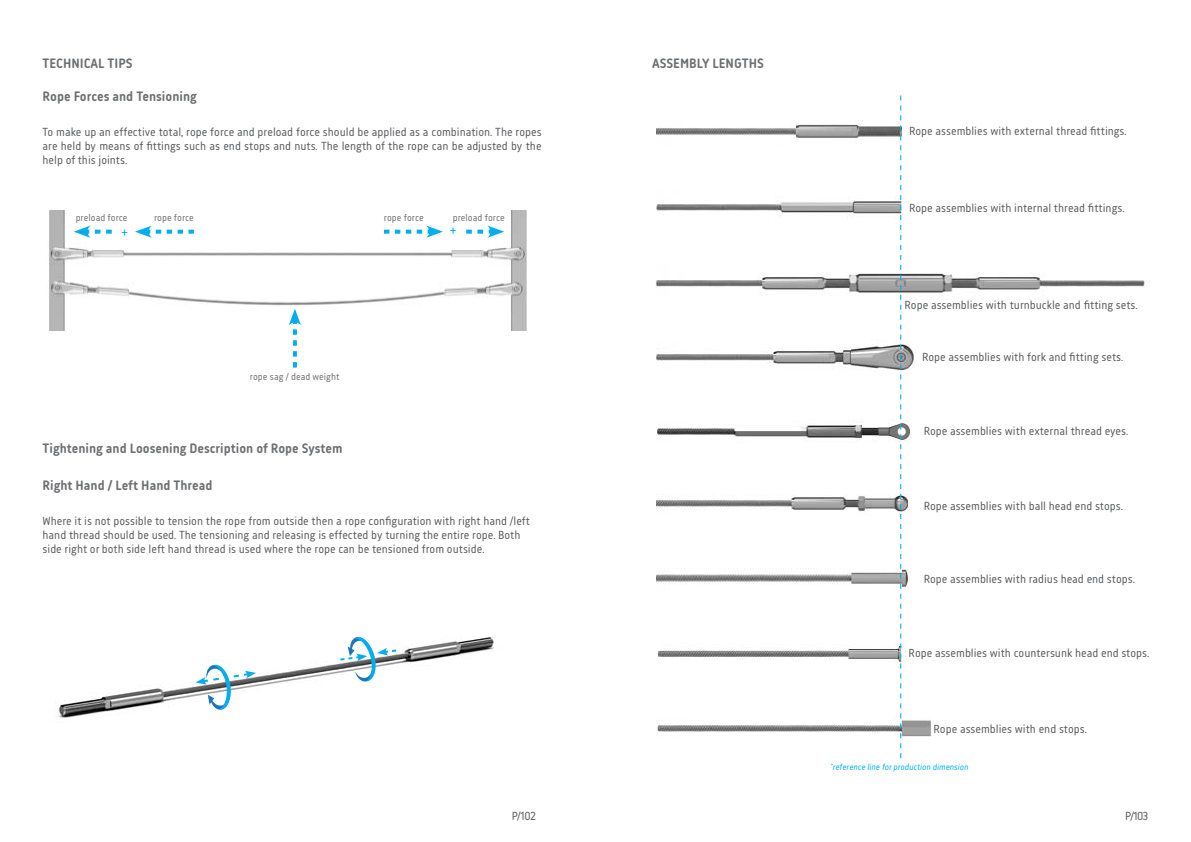
<style>
.page{position:relative;width:1191px;height:842px;background:#fff}
.page>*{position:absolute;margin:0;border:0;box-sizing:border-box;transform-origin:0 0}
.t1{font:700 14px "Korb";color:#6d6e71}
.t2{font:14px "Korb";color:#00aeef}
.t3{font:12px/14.4px "Korb";color:#58595b}
.t4{font:10px "Korb";color:#6d6e71}
.t5{font:italic 9px "Korb";color:#00aeef}
</style>
<div class="page">
<img style="left:49px;top:211px;width:478px;height:119px">
<svg style="left:74px;top:226px;width:38px;height:12px"></svg>
<svg style="left:466px;top:226px;width:38px;height:12px"></svg>
<svg style="left:135px;top:226px;width:59px;height:12px"></svg>
<svg style="left:289px;top:309px;width:12px;height:59px"></svg>
<svg style="left:384px;top:226px;width:59px;height:12px"></svg>
<img style="left:55px;top:636px;width:439px;height:82px">
<svg style="left:196px;top:664px;width:60px;height:46px"></svg>
<svg style="left:338px;top:636px;width:60px;height:47px"></svg>
<img style="left:656px;top:120px;width:246px;height:24px">
<img style="left:656px;top:187px;width:246px;height:40px">
<img style="left:656px;top:265px;width:489px;height:34px">
<img style="left:656px;top:339px;width:260px;height:32px">
<img style="left:657px;top:419px;width:254px;height:23px">
<img style="left:656px;top:494px;width:254px;height:22px">
<img style="left:656px;top:569px;width:252px;height:20px">
<img style="left:657px;top:643px;width:246px;height:22px">
<img style="left:657px;top:716px;width:274px;height:23px">
<svg style="left:900px;top:95px;width:1px;height:663px"></svg>
<p class="t1" style="left:43px;top:55px;width:91px">TECHNICAL TIPS</p>
<p class="t1" style="left:43px;top:89px;width:156px">Rope Forces and Tensioning</p>
<p class="t3" style="left:43px;top:124px;width:500px;text-align:justify">To make up an effective total, rope force and preload force should be applied as a combination. The ropes are held by means of fittings such as end stops and nuts. The length of the rope can be adjusted by the help of this joints.</p>
<p class="t4" style="left:76px;top:211px;width:53px">preload force</p>
<p class="t4" style="left:154px;top:211px;width:41px">rope force</p>
<p class="t4" style="left:453px;top:211px;width:53px">preload force</p>
<p class="t4" style="left:384px;top:211px;width:41px">rope force</p>
<p class="t2" style="left:121px;top:224px;width:9px">+</p>
<p class="t2" style="left:457px;top:240px;width:9px;rotate:-180deg">+</p>
<p class="t4" style="left:250px;top:371px;width:91px">rope sag / dead weight</p>
<p class="t1" style="left:43px;top:440px;width:301px">Tightening and Loosening Description of Rope System</p>
<p class="t1" style="left:43px;top:477px;width:171px">Right Hand / Left Hand Thread</p>
<p class="t3" style="left:43px;top:513px;width:489px">Where it is not possible to tension the rope from outside then a rope configuration with right hand /left hand thread should be used. The tensioning and releasing is effected by turning the entire rope. Both side right or both side left hand thread is used where the rope can be tensioned from outside.</p>
<p class="t1" style="left:652px;top:55px;width:113px">ASSEMBLY LENGTHS</p>
<p class="t3" style="left:909px;top:123px;width:219px">Rope assemblies with external thread fittings.</p>
<p class="t3" style="left:909px;top:201px;width:217px">Rope assemblies with internal thread fittings.</p>
<p class="t3" style="left:904px;top:297px;width:235px">Rope assemblies with turnbuckle and fitting sets.</p>
<p class="t3" style="left:922px;top:349px;width:203px">Rope assemblies with fork and fitting sets.</p>
<p class="t3" style="left:923px;top:424px;width:206px">Rope assemblies with external thread eyes.</p>
<p class="t3" style="left:923px;top:498px;width:201px">Rope assemblies with ball head end stops.</p>
<p class="t3" style="left:923px;top:572px;width:213px">Rope assemblies with radius head end stops.</p>
<p class="t3" style="left:908px;top:645px;width:242px">Rope assemblies with countersunk head end stops.</p>
<p class="t3" style="left:933px;top:722px;width:155px">Rope assemblies with end stops.</p>
<p class="t5" style="left:830px;top:762px;width:139px">*reference line for production dimension</p>
<p class="t3" style="left:511px;top:808px;width:26px">P/102</p>
<p class="t3" style="left:1125px;top:808px;width:25px">P/103</p>
</div>
